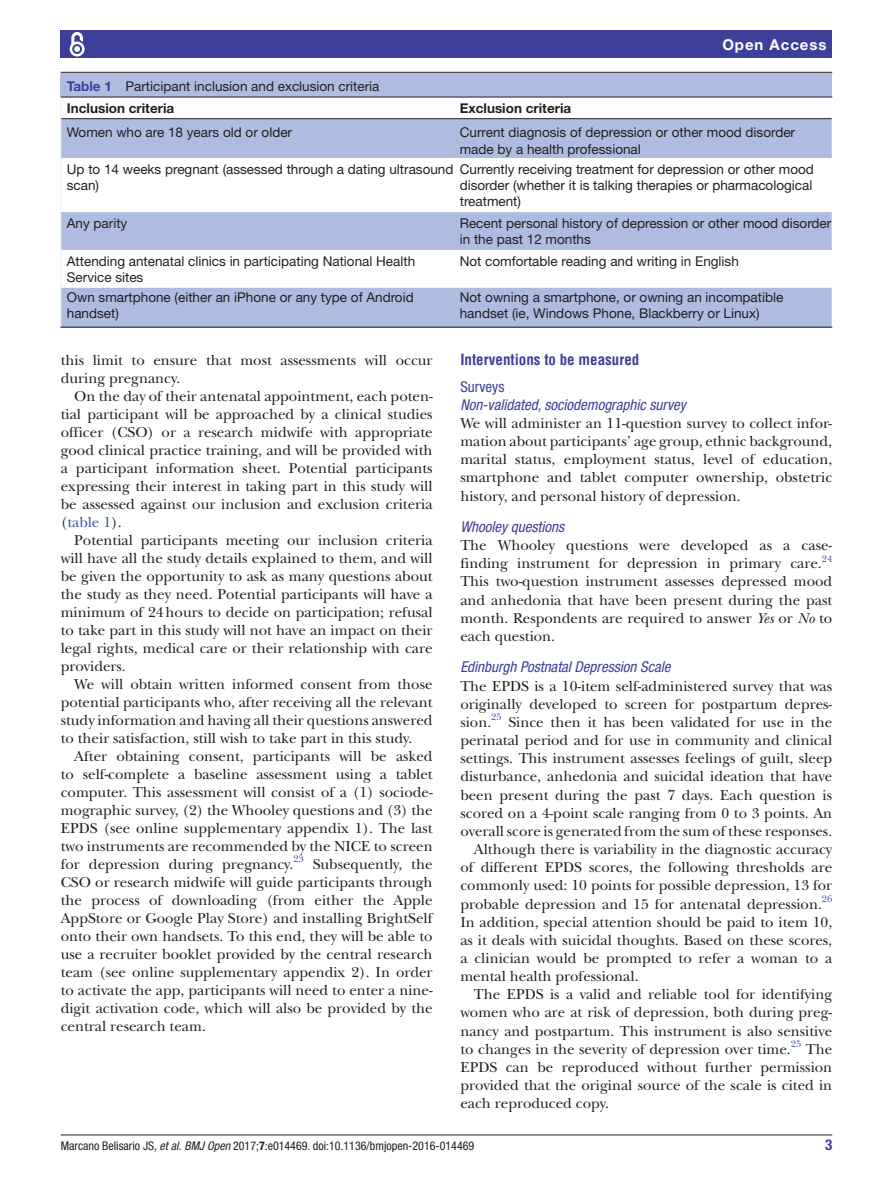
<style>
.page{position:relative;width:893px;height:1191px;background:#fff}
.page>*{position:absolute;margin:0;border:0;box-sizing:border-box;transform-origin:0 0}
.t1{font:15px/18px "New Baskerville";color:#231f20;text-align:justify}
.t2{font:italic condensed 15px "Helvetica Neue LT Std";color:#3e3f99}
.t3{font:700 condensed 15px "Helvetica LT Std";color:#3e3f99}
.t4{font:700 15px "Helvetica Neue LT Std";letter-spacing:.065em;color:#fff}
.t5{font:condensed 15px "Helvetica Neue LT Std";color:#3e3f99}
.t6{font:700 condensed 15px "Helvetica Neue LT Std";color:#3e3f99}
.t7{font:13.5px/16.2px "Helvetica Neue LT Std";color:#231f20}
.t8{font:700 13.5px "Helvetica Neue LT Std";color:#231f20}
.t9{font:condensed 12px "Helvetica Neue LT Std";color:#231f20}
.t10{font:9.9px "New Baskerville";color:#3853a3}
.s1{font-weight:700;color:#3e3f99}
.s2{font-weight:700}
.s3{color:#3853a3}
.s4{font-style:italic}
</style>
<div class="page">
<hr style="left:61px;top:1134px;width:771px;height:1px;background:#231f20">
<div style="left:61px;top:31px;width:771px;height:27px;background:#3e3f99"></div>
<svg style="left:69px;top:32px;width:16px;height:25px"></svg>
<div style="left:61px;top:73px;width:771px;height:254px;background:#aebcdf"></div>
<hr style="left:61px;top:72px;width:771px;height:1px;background:#231f20">
<svg style="left:61px;top:98px;width:771px;height:190px;fill:#fff"></svg>
<hr style="left:61px;top:97px;width:393px;height:1px;background:#231f20">
<hr style="left:61px;top:118px;width:393px;height:1px;background:#231f20">
<hr style="left:454px;top:97px;width:378px;height:1px;background:#231f20">
<hr style="left:454px;top:118px;width:378px;height:1px;background:#231f20">
<hr style="left:61px;top:327px;width:393px;height:1px;background:#231f20">
<hr style="left:454px;top:327px;width:378px;height:1px;background:#231f20">
<svg style="left:60px;top:97px;width:1px;height:22px"></svg>
<p class="t7" style="left:67px;top:75px;width:314px;line-height:22px"><span class="s1">Table 1</span> Participant inclusion and exclusion criteria<br><span class="s2">Inclusion criteria</span></p>
<p class="t8" style="left:460px;top:99px;width:113px">Exclusion criteria</p>
<p class="t4" style="left:722px;top:35px;width:106px">Open Access</p>
<p class="t7" style="left:67px;top:124px;width:227px">Women who are 18 years old or older</p>
<p class="t7" style="left:460px;top:124px;width:337px">Current diagnosis of depression or other mood disorder made by a health professional</p>
<p class="t7" style="left:67px;top:161px;width:388px">Up to 14 weeks pregnant (assessed through a dating ultrasound scan)</p>
<p class="t7" style="left:460px;top:161px;width:356px;text-align:justify">Currently receiving treatment for depression or other mood disorder (whether it is talking therapies or pharmacological treatment)</p>
<p class="t7" style="left:67px;top:215px;width:62px">Any parity</p>
<p class="t7" style="left:460px;top:215px;width:373px">Recent personal history of depression or other mood disorder in the past 12 months</p>
<p class="t7" style="left:67px;top:252px;width:350px">Attending antenatal clinics in participating National Health<br>Service sites</p>
<p class="t7" style="left:460px;top:252px;width:281px">Not comfortable reading and writing in English</p>
<p class="t7" style="left:67px;top:289px;width:348px">Own smartphone (either an iPhone or any type of Android handset)</p>
<p class="t7" style="left:460px;top:289px;width:325px">Not owning a smartphone, or owning an incompatible handset (ie, Windows Phone, Blackberry or Linux)</p>
<p class="t1" style="left:61px;top:351px;width:373px">this limit to ensure that most assessments will occur during pregnancy.</p>
<p class="t1" style="left:61px;top:387px;width:373px;text-indent:14px">On the day of their antenatal appointment, each poten&shy;tial participant will be approached by a clinical studies officer (CSO) or a research midwife with appropriate good clinical practice training, and will be provided with a participant information sheet. Potential participants expressing their interest in taking part in this study will be assessed against our inclusion and exclusion criteria (<span class="s3">table 1</span>).</p>
<p class="t1" style="left:61px;top:531px;width:373px;text-indent:14px">Potential participants meeting our inclusion criteria will have all the study details explained to them, and will be given the opportunity to ask as many questions about the study as they need. Potential participants will have a minimum of 24hours to decide on participation; refusal to take part in this study will not have an impact on their legal rights, medical care or their relationship with care providers.</p>
<p class="t1" style="left:61px;top:675px;width:373px;text-indent:14px">We will obtain written informed consent from those potential participants who, after receiving all the relevant study information and having all their questions answered to their satisfaction, still wish to take part in this study.</p>
<p class="t1" style="left:61px;top:747px;width:373px;text-indent:14px">After obtaining consent, participants will be asked to self-complete a baseline assessment using a tablet computer. This assessment will consist of a (1) sociode&shy;mographic survey, (2) the Whooley questions and (3) the EPDS (see online supplementary appendix 1). The last two instruments are recommended by the NICE to screen for depression during pregnancy.</p>
<p class="t10" style="left:293px;top:853px;width:12px">23</p>
<p class="t1" style="left:61px;top:855px;width:373px;text-indent:252px">Subsequently, the CSO or research midwife will guide participants through the process of downloading (from either the Apple AppStore or Google Play Store) and installing BrightSelf onto their own handsets. To this end, they will be able to use a recruiter booklet provided by the central research team (see online supplementary appendix 2). In order to activate the app, participants will need to enter a nine&shy;digit activation code, which will also be provided by the central research team.</p>
<p class="t3" style="left:460px;top:350px;width:181px">Interventions to be measured</p>
<p class="t5" style="left:460px;top:377px;width:46px">Surveys</p>
<p class="t2" style="left:460px;top:396px;width:227px">Non-validated, sociodemographic survey</p>
<p class="t1" style="left:460px;top:414px;width:373px">We will administer an 11-question survey to collect infor&shy;mation about participants’ age group, ethnic background, marital status, employment status, level of education, smartphone and tablet computer ownership, obstetric history, and personal history of depression.</p>
<p class="t2" style="left:460px;top:518px;width:105px">Whooley questions</p>
<p class="t1" style="left:460px;top:536px;width:373px">The Whooley questions were developed as a case&shy;finding instrument for depression in primary care.</p>
<p class="t10" style="left:822px;top:552px;width:12px">24</p>
<p class="t1" style="left:460px;top:572px;width:373px">This two-question instrument assesses depressed mood and anhedonia that have been present during the past month. Respondents are required to answer <span class="s4">Yes</span> or <span class="s4">No</span> to each question.</p>
<p class="t2" style="left:460px;top:658px;width:212px">Edinburgh Postnatal Depression Scale</p>
<p class="t1" style="left:460px;top:677px;width:373px">The EPDS is a 10-item self-administered survey that was originally developed to screen for postpartum depres&shy;sion.<sup>25</sup></p>
<p class="t1" style="left:508px;top:713px;width:325px">Since then it has been validated for use in the</p>
<p class="t1" style="left:460px;top:731px;width:373px">perinatal period and for use in community and clinical</p>
<p class="t1" style="left:460px;top:749px;width:373px">settings. This instrument assesses feelings of guilt, sleep</p>
<p class="t1" style="left:460px;top:767px;width:373px">disturbance, anhedonia and suicidal ideation that have</p>
<p class="t1" style="left:460px;top:786px;width:373px">been present during the past 7 days. Each question is</p>
<p class="t1" style="left:460px;top:804px;width:373px">scored on a 4-point scale ranging from 0 to 3 points. An</p>
<p class="t1" style="left:460px;top:822px;width:373px">overall score is generated from the sum of these responses.</p>
<p class="t1" style="left:474px;top:840px;width:360px">Although there is variability in the diagnostic accuracy</p>
<p class="t1" style="left:460px;top:858px;width:373px">of different EPDS scores, the following thresholds are</p>
<p class="t1" style="left:460px;top:876px;width:373px">commonly used: 10 points for possible depression, 13 for</p>
<p class="t1" style="left:460px;top:894px;width:363px">probable depression and 15 for antenatal depression.</p>
<p class="t10" style="left:822px;top:892px;width:12px">26</p>
<p class="t1" style="left:460px;top:912px;width:373px">In addition, special attention should be paid to item 10, as it deals with suicidal thoughts. Based on these scores, a clinician would be prompted to refer a woman to a mental health professional.</p>
<p class="t1" style="left:460px;top:985px;width:373px;text-indent:14px">The EPDS is a valid and reliable tool for identifying women who are at risk of depression, both during preg&shy;nancy and postpartum. This instrument is also sensitive to changes in the severity of depression over time.<sup>25</sup> The EPDS can be reproduced without further permission provided that the original source of the scale is cited in each reproduced copy.</p>
<p class="t9" style="left:61px;top:1138px;width:415px">Marcano Belisario JS<span class="s4">, et al</span>. <span class="s4">BMJ Open</span> 2017;<span class="s2">7</span>:e014469. doi:10.1136/bmjopen-2016-014469</p>
<p class="t6" style="left:825px;top:1135px;width:9px">3</p>
</div>
